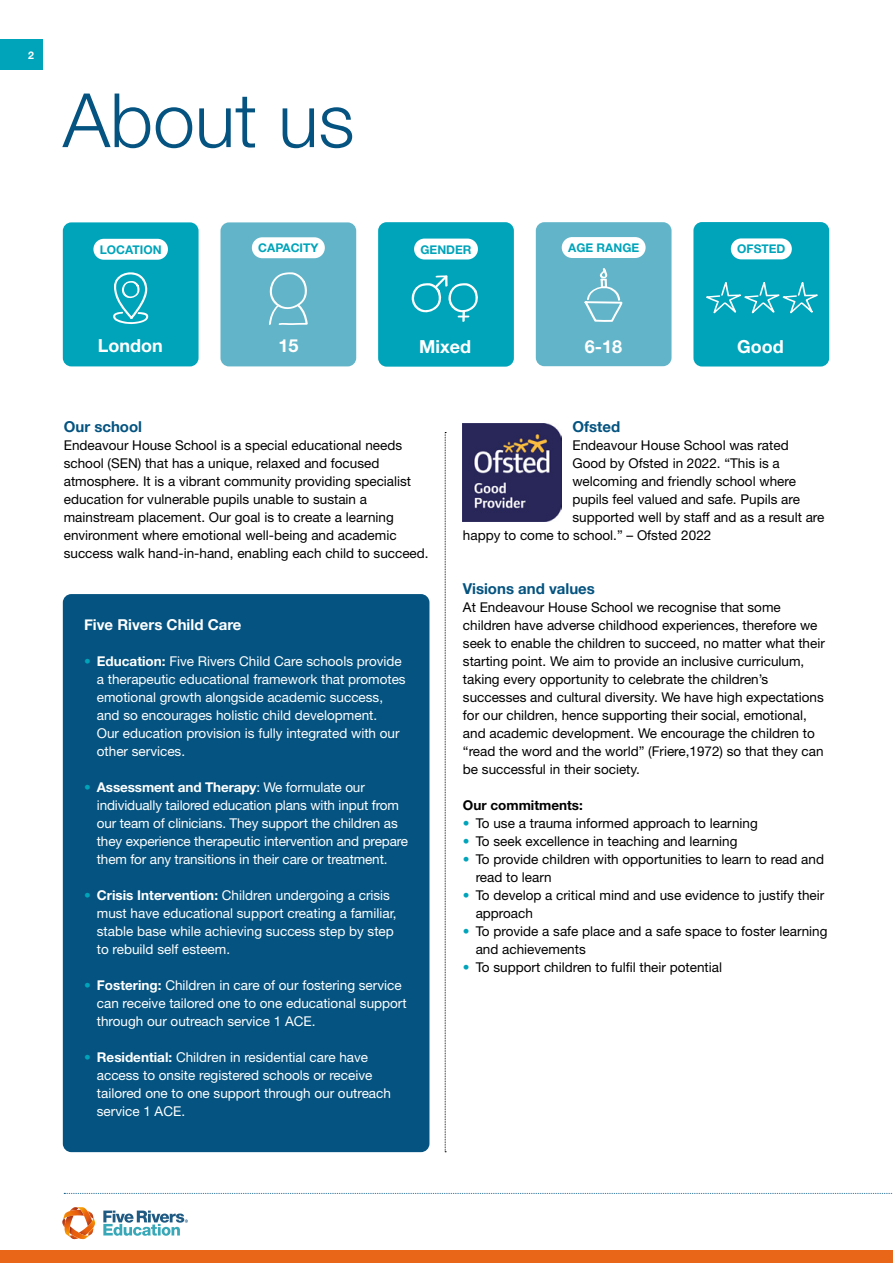
<style>
.page{position:relative;width:893px;height:1263px;background:#fff}
.page>*{position:absolute;margin:0;border:0;box-sizing:border-box;transform-origin:0 0}
.t1{font:300 75px "Helvetica Neue LT Std";color:#045380}
.t2{font:700 18px "Helvetica Neue LT Std";color:#fff}
.t3{font:700 15px "Helvetica Neue";color:#045380}
.t4{font:700 15px "Helvetica Neue";color:#fff}
.t5{font:13.5px/18px "Helvetica Neue LT Std";color:#000}
.t6{font:13.5px/18px "Helvetica Neue LT Std";color:#fff}
.t7{font:700 13.5px "Helvetica Neue LT Std";color:#000}
.t8{font:700 12px "Helvetica Neue LT Std";color:#00a4ba}
.t9{font:700 10.5px "Helvetica Neue";color:#fff}
.s1{font-weight:700;color:#00a4ba}
.s2{font-weight:700}
.s3{color:#00a4ba}
</style>
<div class="page">
<div style="left:0;top:39px;width:43px;height:30px;background:#00a4ba"></div>
<div style="left:0;top:1251px;width:893px;height:12px;background:#e96618"></div>
<svg style="left:64px;top:1193px;width:829px;height:1px"></svg>
<img style="left:463px;top:423px;width:99px;height:99px">
<svg style="left:103px;top:1210px;width:85px;height:26px"></svg>
<svg style="left:62px;top:1207px;width:34px;height:33px"></svg>
<div style="left:693px;top:222px;width:136px;height:144px;background:#00a4ba;border-radius:9px"></div>
<div style="left:731px;top:238px;width:61px;height:21px;background:#fff;border-radius:10px"></div>
<div style="left:536px;top:222px;width:135px;height:144px;background:#62b5c8;border-radius:9px"></div>
<div style="left:562px;top:237px;width:84px;height:21px;background:#fff;border-radius:10px"></div>
<div style="left:63px;top:222px;width:136px;height:144px;background:#00a4ba;border-radius:9px"></div>
<div style="left:93px;top:239px;width:75px;height:21px;background:#fff;border-radius:10px"></div>
<div style="left:220px;top:222px;width:136px;height:144px;background:#62b5c8;border-radius:9px"></div>
<div style="left:252px;top:237px;width:73px;height:21px;background:#fff;border-radius:10px"></div>
<div style="left:378px;top:222px;width:136px;height:145px;background:#00a4ba;border-radius:9px"></div>
<div style="left:414px;top:239px;width:64px;height:20px;background:#fff;border-radius:10px"></div>
<svg style="left:269px;top:272px;width:39px;height:53px"></svg>
<svg style="left:113px;top:272px;width:36px;height:52px"></svg>
<svg style="left:411px;top:275px;width:67px;height:47px"></svg>
<svg style="left:584px;top:268px;width:39px;height:54px"></svg>
<svg style="left:706px;top:282px;width:112px;height:32px"></svg>
<svg style="left:445px;top:432px;width:1px;height:720px"></svg>
<div style="left:63px;top:594px;width:366px;height:558px;background:#045380;border-radius:9px"></div>
<p class="t9" style="left:28px;top:47px;width:7px">2</p>
<h1 class="t1" style="left:63px;top:75px;width:293px">About us</h1>
<p class="t8" style="left:100px;top:242px;width:63px">LOCATION</p>
<p class="t8" style="left:258px;top:241px;width:62px">CAPACITY</p>
<p class="t8" style="left:568px;top:240px;width:73px">AGE RANGE</p>
<p class="t8" style="left:737px;top:242px;width:50px">OFSTED</p>
<p class="t8" style="left:420px;top:242px;width:53px">GENDER</p>
<h2 class="t2" style="left:98px;top:335px;width:67px">London</h2>
<h2 class="t2" style="left:279px;top:335px;width:22px">15</h2>
<h2 class="t2" style="left:419px;top:335px;width:53px">Mixed</h2>
<h2 class="t2" style="left:585px;top:335px;width:39px">6-18</h2>
<h2 class="t2" style="left:737px;top:335px;width:48px">Good</h2>
<p class="t3" style="left:64px;top:415px;width:80px">Our school</p>
<p class="t5" style="left:64px;top:436px;width:366px">Endeavour House School is a special educational needs school (SEN) that has a unique, relaxed and focused atmosphere. It is a vibrant community providing specialist education for vulnerable pupils unable to sustain a mainstream placement. Our goal is to create a learning environment where emotional well-being and academic success walk hand-in-hand, enabling each child to succeed.</p>
<p class="t4" style="left:84px;top:613px;width:159px">Five Rivers Child Care</p>
<p class="t6" style="left:97px;top:652px;width:310px;text-indent:-13px"><span class="s1">•</span> <span class="s2">Education:</span> Five Rivers Child Care schools provide a therapeutic educational framework that promotes emotional growth alongside academic success, and so encourages holistic child development.<br>Our education provision is fully integrated with our other services.</p>
<p class="t6" style="left:97px;top:778px;width:313px;text-indent:-13px"><span class="s1">•</span> <span class="s2">Assessment and Therapy</span>: We formulate our individually tailored education plans with input from our team of clinicians. They support the children as they experience therapeutic intervention and prepare them for any transitions in their care or treatment.</p>
<p class="t6" style="left:97px;top:886px;width:301px;text-indent:-13px"><span class="s1">•</span> <span class="s2">Crisis Intervention:</span> Children undergoing a crisis must have educational support creating a familiar, stable base while achieving success step by step to rebuild self esteem.</p>
<p class="t6" style="left:97px;top:976px;width:311px;text-indent:-13px"><span class="s1">•</span> <span class="s2">Fostering:</span> Children in care of our fostering service can receive tailored one to one educational support through our outreach service 1 ACE.</p>
<p class="t6" style="left:97px;top:1048px;width:296px;text-indent:-13px"><span class="s1">•</span> <span class="s2">Residential:</span> Children in residential care have access to onsite registered schools or receive tailored one to one support through our outreach service 1 ACE.</p>
<p class="t3" style="left:572px;top:415px;width:49px">Ofsted</p>
<p class="t5" style="left:572px;top:436px;width:218px">Endeavour House School was rated</p>
<p class="t5" style="left:572px;top:454px;width:209px">Good by Ofsted in 2022. “This is a</p>
<p class="t5" style="left:572px;top:472px;width:225px">welcoming and friendly school where</p>
<p class="t5" style="left:572px;top:490px;width:229px">pupils feel valued and safe. Pupils are</p>
<p class="t5" style="left:572px;top:508px;width:254px">supported well by staff and as a result are</p>
<p class="t5" style="left:463px;top:526px;width:250px">happy to come to school.” – Ofsted 2022</p>
<p class="t3" style="left:463px;top:577px;width:133px">Visions and values</p>
<p class="t5" style="left:463px;top:598px;width:363px">At Endeavour House School we recognise that some children have adverse childhood experiences, therefore we seek to enable the children to succeed, no matter what their starting point. We aim to provide an inclusive curriculum, taking every opportunity to celebrate the children’s successes and cultural diversity. We have high expectations for our children, hence supporting their social, emotional, and academic development. We encourage the children to “read the word and the world” (Friere,1972) so that they can be successful in their society.</p>
<p class="t7" style="left:463px;top:797px;width:121px">Our commitments:</p>
<p class="t5" style="left:463px;top:814px;width:296px"><span class="s3">•</span> To use a trauma informed approach to learning</p>
<p class="t5" style="left:463px;top:832px;width:276px"><span class="s3">•</span> To seek excellence in teaching and learning</p>
<p class="t5" style="left:476px;top:850px;width:350px;text-indent:-13px"><span class="s3">•</span> To provide children with opportunities to learn to read and read to learn</p>
<p class="t5" style="left:476px;top:886px;width:350px;text-indent:-13px"><span class="s3">•</span> To develop a critical mind and use evidence to justify their approach</p>
<p class="t5" style="left:476px;top:922px;width:353px;text-indent:-13px"><span class="s3">•</span> To provide a safe place and a safe space to foster learning and achievements</p>
<p class="t5" style="left:463px;top:958px;width:261px"><span class="s3">•</span> To support children to fulfil their potential</p>
</div>
